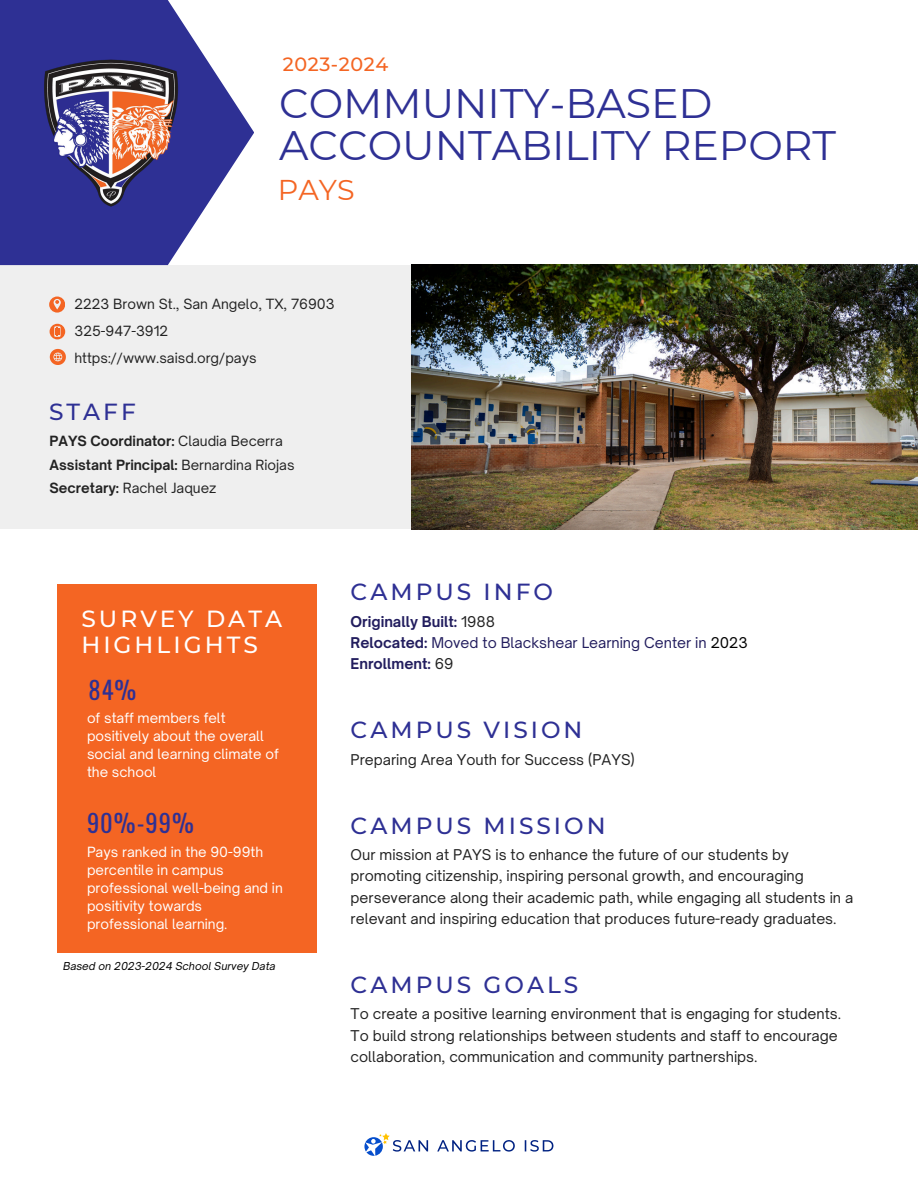
<style>
.page{position:relative;width:918px;height:1188px;background:#fff}
.page>*{position:absolute;margin:0;border:0;box-sizing:border-box;transform-origin:0 0}
.t1{font:41.1px/42px "Montserrat";color:#2e3094}
.t2{font:28.65px "Montserrat";color:#f46523}
.t3{font:24.45px "Oswald";color:#2e3094}
.t4{font:500 23.25px "Montserrat";letter-spacing:.13em;color:#2e3094}
.t5{font:500 23.25px/26.2px "Montserrat";letter-spacing:.13em;color:#fff}
.t6{font:500 19.2px "Montserrat";letter-spacing:.03em;color:#f46523}
.t7{font:14.25px/21.3px "Open Sauce One";color:#222}
.t8{font:14.25px/21.3px "Open Sauce One";color:#221d5e}
.t9{font:700 14.25px "Open Sauce One";color:#221d5e}
.t10{font:13.5px/18px "Open Sauce One";color:#fff}
.t11{font:13.5px/27px "Open Sauce One";color:#222}
.t12{font:700 13.5px/23.7px "Open Sauce One";color:#222}
.t13{font:italic 10.5px "Open Sauce One";color:#000}
.s1{font-weight:400}
.s2{font-weight:700}
.s3{color:#222}
.s4{color:#000}
.s5{font-weight:400;color:#222}
</style>
<div class="page">
<div style="left:0;top:265px;width:411px;height:264px;background:#efefef"></div>
<img style="left:411px;top:265px;width:507px;height:264px">
<svg style="left:49px;top:297px;width:16px;height:15px"></svg>
<svg style="left:50px;top:324px;width:15px;height:15px"></svg>
<div style="left:58px;top:584px;width:259px;height:368px;background:#f46523"></div>
<svg style="left:50px;top:349px;width:16px;height:16px"></svg>
<svg style="left:364px;top:1133px;width:189px;height:23px"></svg>
<svg style="left:0;top:0;width:254px;height:265px;fill:#2e3094"></svg>
<img style="left:38px;top:55px;width:148px;height:154px">
<h3 class="t6" style="left:283px;top:53px;width:107px">2023-2024</h3>
<p class="t1" style="left:279px;top:82px;width:559px">COMMUNITY-BASED<br>ACCOUNTABILITY REPORT</p>
<h6 class="t2" style="left:278px;top:173px;width:78px">PAYS</h6>
<h2 class="t11" style="left:74px;top:290px;width:262px">2223 Brown St., San Angelo, TX, 76903<br>325-947-3912 https://www.saisd.org/pays</h2>
<p class="t4" style="left:49px;top:398px;width:88px">STAFF</p>
<h5 class="t12" style="left:50px;top:429px;width:246px">PAYS Coordinator: <span class="s1">Claudia Becerra<br></span>Assistant Principal: <span class="s1">Bernardina Riojas</span></h5>
<h1 class="t11" style="left:50px;top:475px;width:168px"><span class="s2">Secretary:</span> Rachel Jaquez</h1>
<h4 class="t5" style="left:81px;top:605px;width:202px">SURVEY DATA<br>HIGHLIGHTS</h4>
<h3 class="t3" style="left:89px;top:671px;width:49px">84%</h3>
<p class="t10" style="left:87px;top:709px;width:193px">of staff members felt positively about the overall social and learning climate of the school</p>
<h3 class="t3" style="left:87px;top:804px;width:108px">90%-99%</h3>
<p class="t10" style="left:87px;top:843px;width:197px">Pays ranked in the 90-99th percentile in campus professional well-being and in positivity towards professional learning.</p>
<h3 class="t13" style="left:63px;top:960px;width:214px">Based on 2023-2024 School Survey Data</h3>
<p class="t4" style="left:351px;top:578px;width:204px">CAMPUS INFO</p>
<p class="t8" style="left:351px;top:611px;width:399px"><span class="s2">Originally Built:</span> <span class="s3">1988<br></span><span class="s2">Relocated:</span> Moved to Blackshear Learning Center in <span class="s4">2023</span></p>
<h3 class="t9" style="left:351px;top:655px;width:105px">Enrollment: <span class="s5">69</span></h3>
<h6 class="t4" style="left:351px;top:716px;width:233px">CAMPUS VISION</h6>
<h3 class="t7" style="left:351px;top:749px;width:286px">Preparing Area Youth for Success (PAYS)</h3>
<h3 class="t4" style="left:351px;top:811px;width:256px">CAMPUS MISSION</h3>
<p class="t7" style="left:351px;top:844px;width:504px">Our mission at PAYS is to enhance the future of our students by promoting citizenship, inspiring personal growth, and encouraging perseverance along their academic path, while engaging all students in a relevant and inspiring education that produces future-ready graduates.</p>
<p class="t4" style="left:351px;top:970px;width:229px">CAMPUS GOALS</p>
<h4 class="t7" style="left:351px;top:1003px;width:492px">To create a positive learning environment that is engaging for students.<br>To build strong relationships between students and staff to encourage collaboration, communication and community partnerships.</h4>
</div>
